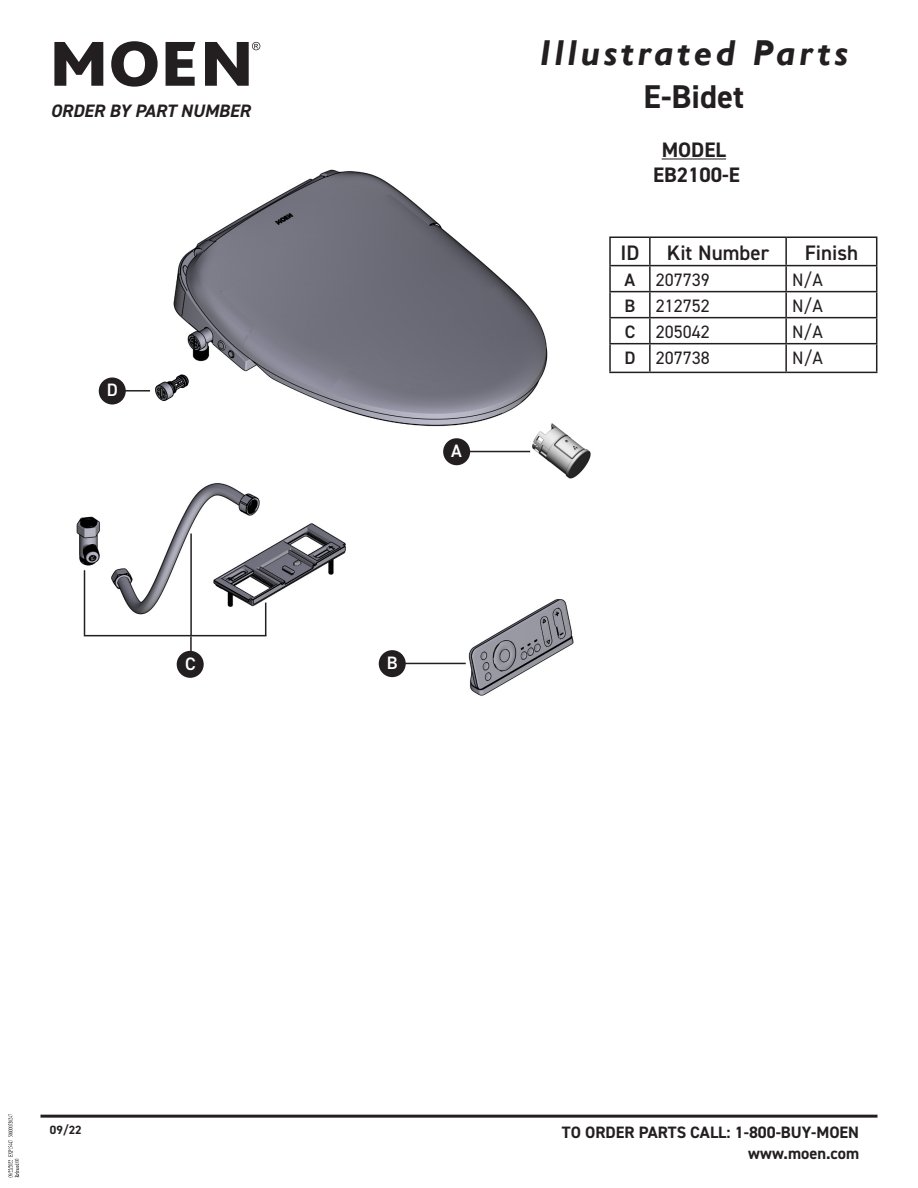
<style>
.page{position:relative;width:918px;height:1188px;background:#fff}
.page>*{position:absolute;margin:0;border:0;box-sizing:border-box;transform-origin:0 0}
.t1{font:italic 700 36px "Gill Sans";letter-spacing:.1em;color:#231f20}
.t2{font:700 33px "DIN2014";color:#231f20}
.t3{font:600 21px "DIN2014";color:#231f20}
.t4{font:700 21px/25.2px "DIN2014";color:#231f20;text-align:center}
.t5{font:18px "DIN2014";color:#231f20}
.t6{font:italic 700 18px "DIN2014";color:#231f20}
.t7{font:600 18px "DIN2014";color:#fff}
.t8{font:700 16.5px/21.1px "DIN2014";color:#231f20;text-align:right}
.t9{font:700 12px "DIN2014";color:#231f20}
.s1{font-weight:600}
</style>
<div class="page">
<img style="left:76px;top:169px;width:498px;height:527px">
<img style="left:204px;top:519px;width:164px;height:96px">
<img style="left:517px;top:410px;width:74px;height:97px">
<hr style="left:40px;top:1115px;width:838px;height:3px;background:#231f20">
<svg style="left:54px;top:42px;width:49px;height:44px"></svg>
<svg style="left:111px;top:41px;width:47px;height:46px"></svg>
<svg style="left:166px;top:42px;width:29px;height:44px"></svg>
<svg style="left:205px;top:42px;width:55px;height:44px"></svg>
<hr style="left:609px;top:237px;width:41px;height:1px;background:#231f20">
<hr style="left:609px;top:238px;width:2px;height:27px;background:#231f20">
<hr style="left:650px;top:237px;width:136px;height:1px;background:#231f20">
<hr style="left:649px;top:238px;width:2px;height:27px;background:#231f20">
<hr style="left:786px;top:237px;width:91px;height:1px;background:#231f20">
<hr style="left:785px;top:238px;width:2px;height:27px;background:#231f20">
<hr style="left:609px;top:265px;width:41px;height:1px;background:#231f20">
<hr style="left:609px;top:266px;width:2px;height:25px;background:#231f20">
<hr style="left:650px;top:265px;width:136px;height:1px;background:#231f20">
<hr style="left:649px;top:266px;width:2px;height:25px;background:#231f20">
<hr style="left:786px;top:265px;width:91px;height:1px;background:#231f20">
<hr style="left:785px;top:266px;width:2px;height:25px;background:#231f20">
<hr style="left:609px;top:291px;width:41px;height:1px;background:#231f20">
<hr style="left:609px;top:292px;width:2px;height:25px;background:#231f20">
<hr style="left:650px;top:291px;width:136px;height:1px;background:#231f20">
<hr style="left:649px;top:292px;width:2px;height:25px;background:#231f20">
<hr style="left:786px;top:291px;width:91px;height:1px;background:#231f20">
<hr style="left:785px;top:292px;width:2px;height:25px;background:#231f20">
<hr style="left:609px;top:317px;width:41px;height:1px;background:#231f20">
<hr style="left:609px;top:318px;width:2px;height:25px;background:#231f20">
<hr style="left:650px;top:317px;width:136px;height:1px;background:#231f20">
<hr style="left:649px;top:318px;width:2px;height:25px;background:#231f20">
<hr style="left:786px;top:317px;width:91px;height:1px;background:#231f20">
<hr style="left:785px;top:318px;width:2px;height:25px;background:#231f20">
<hr style="left:609px;top:343px;width:41px;height:1px;background:#231f20">
<hr style="left:609px;top:344px;width:2px;height:28px;background:#231f20">
<hr style="left:650px;top:343px;width:136px;height:1px;background:#231f20">
<hr style="left:649px;top:344px;width:2px;height:28px;background:#231f20">
<hr style="left:786px;top:343px;width:91px;height:1px;background:#231f20">
<hr style="left:785px;top:344px;width:2px;height:28px;background:#231f20">
<svg style="left:876px;top:238px;width:1px;height:134px"></svg>
<hr style="left:609px;top:372px;width:41px;height:1px;background:#231f20">
<hr style="left:650px;top:372px;width:136px;height:1px;background:#231f20">
<hr style="left:786px;top:372px;width:91px;height:1px;background:#231f20">
<hr style="left:662px;top:158px;width:64px;height:2px;background:#231f20">
<div style="left:443px;top:438px;width:27px;height:27px;background:#231f20;border-radius:50%"></div>
<hr style="left:467px;top:451px;width:63px;height:1px;background:#231f20">
<div style="left:177px;top:651px;width:27px;height:27px;background:#231f20;border-radius:50%"></div>
<hr style="left:84px;top:635px;width:182px;height:1px;background:#231f20">
<hr style="left:84px;top:570px;width:1px;height:65px;background:#231f20">
<hr style="left:190px;top:534px;width:2px;height:102px;background:#231f20">
<hr style="left:265px;top:603px;width:1px;height:33px;background:#231f20">
<svg style="left:190px;top:636px;width:2px;height:15px"></svg>
<img style="left:142px;top:369px;width:52px;height:49px">
<div style="left:99px;top:377px;width:27px;height:27px;background:#231f20;border-radius:50%"></div>
<hr style="left:123px;top:390px;width:27px;height:2px;background:#231f20">
<div style="left:379px;top:650px;width:27px;height:27px;background:#231f20;border-radius:50%"></div>
<hr style="left:403px;top:663px;width:63px;height:1px;background:#231f20">
<svg style="left:8px;top:1114px;width:11px;height:63px"></svg>
<p class="t6" style="left:50px;top:99px;width:201px">ORDER BY PART NUMBER</p>
<p class="t7" style="left:107px;top:378px;width:13px">D</p>
<p class="t7" style="left:185px;top:652px;width:12px">C</p>
<p class="t7" style="left:451px;top:439px;width:12px">A</p>
<h1 class="t1" style="left:540px;top:32px;width:309px">Illustrated Parts</h1>
<h2 class="t2" style="left:644px;top:74px;width:102px">E-Bidet</h2>
<p class="t4" style="left:653px;top:137px;width:88px">MODEL<br>EB2100-E</p>
<p class="t3" style="left:620px;top:238px;width:20px">ID</p>
<p class="t3" style="left:667px;top:238px;width:104px">Kit Number</p>
<p class="t3" style="left:805px;top:238px;width:55px">Finish</p>
<p class="t5" style="left:625px;top:268px;width:87px"><span class="s1">A</span> 207739</p>
<p class="t5" style="left:792px;top:268px;width:32px">N/A</p>
<p class="t5" style="left:625px;top:294px;width:87px"><span class="s1">B</span> 212752</p>
<p class="t5" style="left:792px;top:294px;width:32px">N/A</p>
<p class="t5" style="left:625px;top:320px;width:87px"><span class="s1">C</span> 205042</p>
<p class="t5" style="left:792px;top:320px;width:32px">N/A</p>
<p class="t5" style="left:624px;top:346px;width:87px"><span class="s1">D</span> 207738</p>
<p class="t5" style="left:792px;top:346px;width:32px">N/A</p>
<p class="t7" style="left:387px;top:651px;width:12px">B</p>
<p class="t9" style="left:50px;top:1122px;width:33px">09/22</p>
<p class="t8" style="left:562px;top:1121px;width:299px">TO ORDER PARTS CALL: 1-800-BUY-MOEN www.moen.com</p>
</div>
